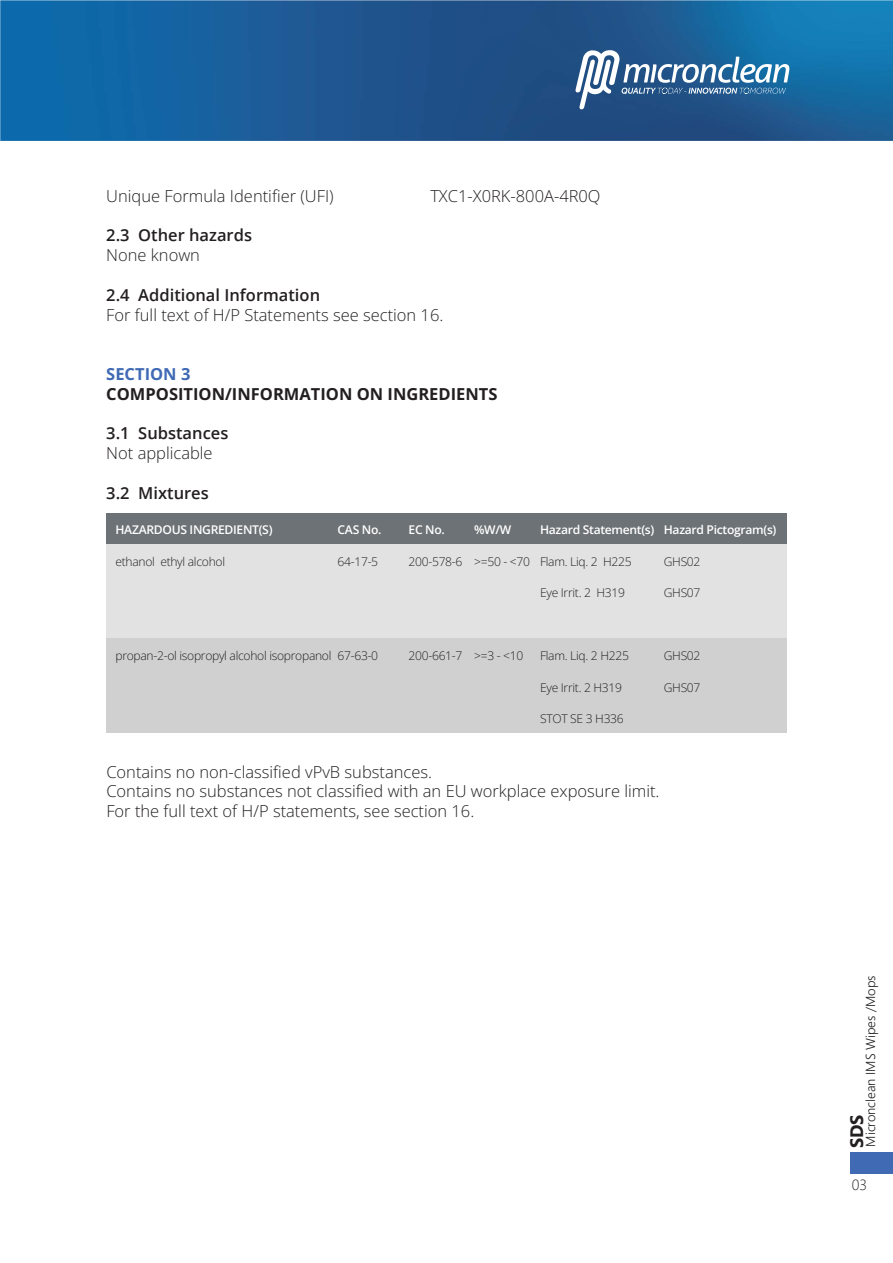
<style>
.page{position:relative;width:893px;height:1263px;background:#fff}
.page>*{position:absolute;margin:0;border:0;box-sizing:border-box;transform-origin:0 0}
.t1{font:700 18px "Segoe UI";color:#231f20}
.t2{font:300 16.5px/19.8px "Open Sans";color:#231f20}
.t3{font:600 16.5px "Open Sans";color:#231f20}
.t4{font:700 16.5px "Open Sans";color:#231f20}
.t5{font:700 16.5px "Open Sans";color:#406ab4}
.t6{font:300 15px "Segoe UI";color:#231f20}
.t7{font:300 13.05px "Segoe UI";color:#231f20}
.t8{font:300 12px "Open Sans";letter-spacing:-.025em;color:#231f20}
.t9{font:600 12px "Open Sans";letter-spacing:-.025em;color:#fff}
</style>
<div class="page">
<div style="left:106px;top:638px;width:681px;height:94px;background:#cfd0cf"></div>
<div style="left:850px;top:1152px;width:43px;height:22px;background:#406ab4"></div>
<div style="left:106px;top:544px;width:681px;height:94px;background:#e1e2e1"></div>
<div style="left:106px;top:513px;width:681px;height:30px;background:#6d7276"></div>
<img style="left:0;top:0;width:893px;height:141px">
<svg style="left:575px;top:50px;width:214px;height:59px"></svg>
<p class="t2" style="left:106px;top:185px;width:229px">Unique Formula Identifier (UFI)</p>
<p class="t2" style="left:430px;top:185px;width:172px">TXC1-X0RK-800A-4R0Q</p>
<p class="t3" style="left:106px;top:224px;width:147px">2.3 Other hazards</p>
<p class="t2" style="left:106px;top:245px;width:95px">None known</p>
<p class="t3" style="left:106px;top:283px;width:215px">2.4 Additional Information</p>
<p class="t2" style="left:106px;top:304px;width:339px">For full text of H/P Statements see section 16.</p>
<p class="t5" style="left:106px;top:362px;width:86px">SECTION 3</p>
<p class="t4" style="left:106px;top:382px;width:393px">COMPOSITION/INFORMATION ON INGREDIENTS</p>
<p class="t3" style="left:106px;top:422px;width:124px">3.1 Substances</p>
<p class="t2" style="left:106px;top:443px;width:108px">Not applicable</p>
<p class="t3" style="left:106px;top:481px;width:104px">3.2 Mixtures</p>
<p class="t9" style="left:115px;top:522px;width:159px">HAZARDOUS INGREDIENT(S)</p>
<p class="t8" style="left:115px;top:553px;width:111px">ethanol ethyl alcohol</p>
<p class="t9" style="left:338px;top:522px;width:45px">CAS No.</p>
<p class="t8" style="left:338px;top:553px;width:42px">64-17-5</p>
<p class="t9" style="left:409px;top:522px;width:38px">EC No.</p>
<p class="t8" style="left:409px;top:553px;width:55px">200-578-6</p>
<p class="t9" style="left:474px;top:522px;width:39px">%W/W</p>
<p class="t8" style="left:474px;top:553px;width:57px">&gt;=50 - &lt;70</p>
<p class="t9" style="left:540px;top:522px;width:116px">Hazard Statement(s)</p>
<p class="t8" style="left:540px;top:553px;width:93px">Flam. Liq. 2 H225</p>
<p class="t8" style="left:540px;top:585px;width:86px">Eye Irrit. 2 H319</p>
<p class="t9" style="left:664px;top:522px;width:114px">Hazard Pictogram(s)</p>
<p class="t8" style="left:664px;top:553px;width:38px">GHS02</p>
<p class="t8" style="left:664px;top:585px;width:38px">GHS07</p>
<p class="t8" style="left:115px;top:648px;width:218px">propan-2-ol isopropyl alcohol isopropanol</p>
<p class="t8" style="left:338px;top:648px;width:42px">67-63-0</p>
<p class="t8" style="left:409px;top:648px;width:55px">200-661-7</p>
<p class="t8" style="left:474px;top:648px;width:51px">&gt;=3 - &lt;10</p>
<p class="t8" style="left:540px;top:648px;width:90px">Flam. Liq. 2 H225</p>
<p class="t8" style="left:540px;top:679px;width:84px">Eye Irrit. 2 H319</p>
<p class="t8" style="left:540px;top:711px;width:85px">STOT SE 3 H336</p>
<p class="t8" style="left:664px;top:648px;width:38px">GHS02</p>
<p class="t8" style="left:664px;top:679px;width:38px">GHS07</p>
<p class="t2" style="left:106px;top:761px;width:555px">Contains no non-classified vPvB substances.<br>Contains no substances not classified with an EU workplace exposure limit.<br>For the full text of H/P statements, see section 16.</p>
<p class="t7" style="left:858px;top:1147px;width:173px;rotate:-90deg">Micronclean IMS Wipes /Mops</p>
<p class="t1" style="left:840px;top:1148px;width:35px;rotate:-90deg">SDS</p>
<p class="t6" style="left:852px;top:1170px;width:17px">03</p>
</div>
